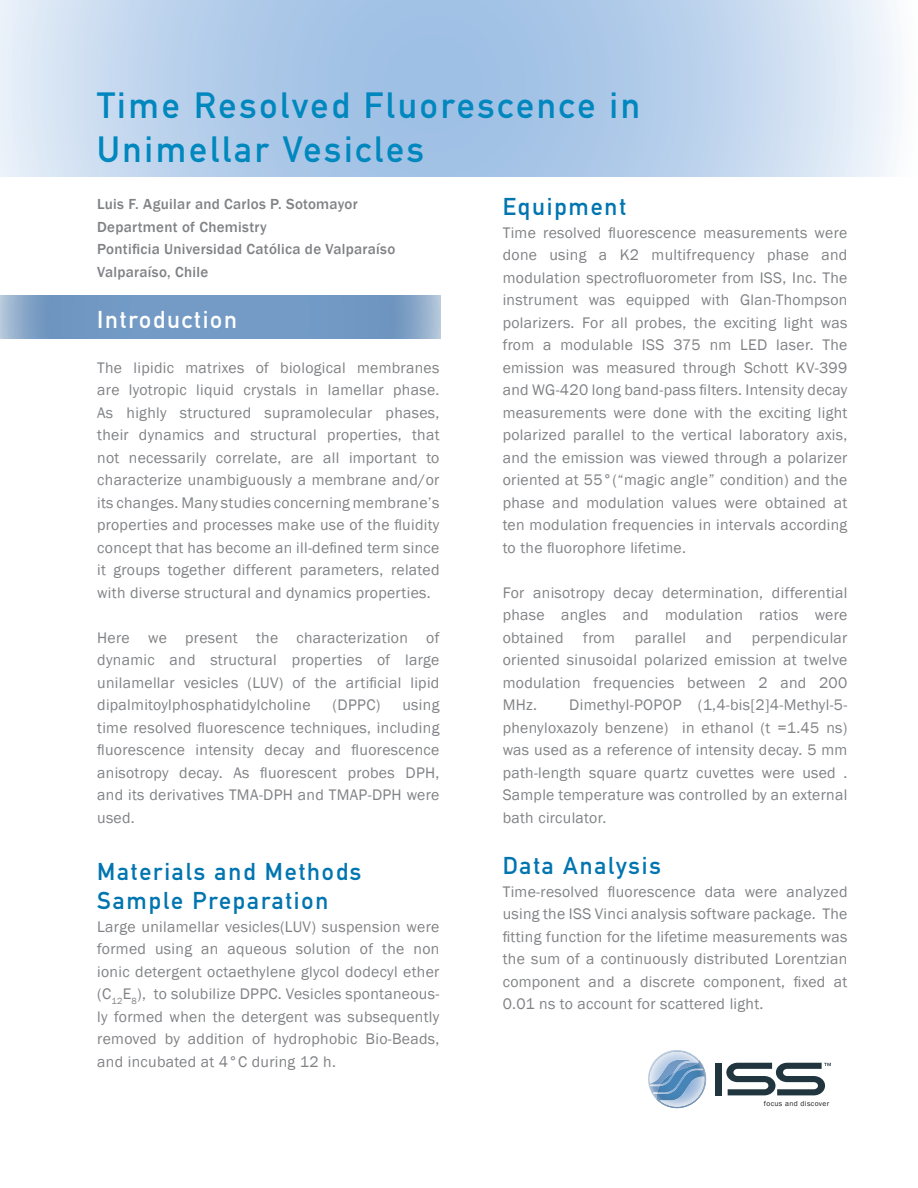
<style>
.page{position:relative;width:918px;height:1188px;background:#fff}
.page>*{position:absolute;margin:0;border:0;box-sizing:border-box;transform-origin:0 0}
.t1{font:36px "DIN Mittelschrift Std";letter-spacing:.075em;color:#0087bd}
.t2{font:24px "DIN Mittelschrift Std";letter-spacing:.075em;color:#0075b0}
.t3{font:24px "DIN Mittelschrift Std";letter-spacing:.075em;color:#fff}
.t4{font:15.75px/22.5px "Franklin Gothic";letter-spacing:.02em;color:#808285;text-align:justify}
.t5{font:500 15px "Franklin Gothic";letter-spacing:.02em;color:#808285}
.t6{font:7.5px "Franklin Gothic";letter-spacing:.05em;color:#231f20}
</style>
<div class="page">
<svg style="left:0;top:296px;width:441px;height:43px;background:#779dc5"></svg>
<svg style="left:0;top:0;width:896px;height:177px;background:#bad1ec"></svg>
<div style="left:715px;top:1063px;width:7px;height:32px;background:#21353f"></div>
<svg style="left:648px;top:1050px;width:58px;height:58px"></svg>
<svg style="left:726px;top:1063px;width:105px;height:32px"></svg>
<p class="t1" style="left:97px;top:85px;width:545px">Time Resolved Fluorescence in</p>
<p class="t1" style="left:97px;top:128px;width:328px">Unimellar Vesicles</p>
<p class="t5" style="left:97px;top:195px;width:262px">Luis F. Aguilar and Carlos P. Sotomayor</p>
<p class="t5" style="left:97px;top:217px;width:171px">Department of Chemistry</p>
<p class="t5" style="left:97px;top:240px;width:300px">Pontificia Universidad Católica de Valparaíso</p>
<p class="t5" style="left:97px;top:262px;width:113px">Valparaíso, Chile</p>
<p class="t3" style="left:97px;top:305px;width:141px">Introduction</p>
<p class="t4" style="left:97px;top:357px;width:344px">The lipidic matrixes of biological membranes are lyotropic liquid crystals in lamellar phase.<br>As highly structured supramolecular phases, their dynamics and structural properties, that not necessarily correlate, are all important to characterize unambiguously a membrane and/or its changes. Many studies concerning membrane’s properties and processes make use of the fluidity concept that has become an ill-defined term since it groups together different parameters, related with diverse structural and dynamics properties.</p>
<p class="t4" style="left:97px;top:627px;width:344px">Here we present the characterization of dynamic and structural properties of large unilamellar vesicles (LUV) of the artificial lipid dipalmitoylphosphatidylcholine</p>
<p class="t2" style="left:503px;top:193px;width:125px">Equipment</p>
<p class="t4" style="left:503px;top:222px;width:346px">Time resolved fluorescence measurements were done using a K2 multifrequency phase and modulation spectrofluorometer from ISS, Inc. The instrument was equipped with Glan-Thompson polarizers. For all probes, the exciting light was from a modulable ISS 375 nm LED laser. The emission was measured through Schott KV-399 and WG-420 long band-pass filters. Intensity decay measurements were done with the exciting light polarized parallel to the vertical laboratory axis, and the emission was viewed through a polarizer oriented at 55°(“magic angle” condition) and the phase and modulation values were obtained at ten modulation frequencies in intervals according to the fluorophore lifetime.</p>
<p class="t4" style="left:503px;top:582px;width:346px">For anisotropy decay determination, differential phase angles and modulation ratios were obtained</p>
<p class="t4" style="left:583px;top:627px;width:33px">from</p>
<p class="t4" style="left:635px;top:627px;width:53px">parallel</p>
<p class="t4" style="left:706px;top:627px;width:27px">and</p>
<p class="t4" style="left:503px;top:627px;width:346px;text-indent:249px">perpendicular oriented sinusoidal polarized emission at twelve modulation frequencies between 2 and 200<br>MHz.</p>
<p class="t4" style="left:503px;top:694px;width:346px;text-indent:67px">Dimethyl-POPOP (1,4-bis[2]4-Methyl-5- phenyloxazoly benzene) in ethanol (t =1.45 ns) was used as a reference of intensity decay. 5 mm path-length square quartz cuvettes were used .<br>Sample temperature was controlled by an external bath circulator.</p>
<p class="t2" style="left:503px;top:852px;width:160px">Data Analysis</p>
<p class="t4" style="left:503px;top:880px;width:346px">Time-resolved fluorescence data were analyzed using the ISS Vinci analysis software package. The fitting function for the lifetime measurements was the sum of a continuously distributed Lorentzian component and a discrete component, fixed at 0.01 ns to account for scattered light.</p>
<p class="t4" style="left:333px;top:694px;width:49px">(DPPC)</p>
<p class="t4" style="left:97px;top:694px;width:344px;text-indent:305px">using time resolved fluorescence techniques, including fluorescence intensity decay and fluorescence anisotropy decay. As fluorescent probes DPH, and its derivatives TMA-DPH and TMAP-DPH were used.</p>
<p class="t2" style="left:97px;top:858px;width:266px">Materials and Methods</p>
<p class="t2" style="left:97px;top:887px;width:233px">Sample Preparation</p>
<p class="t4" style="left:97px;top:916px;width:344px">Large unilamellar vesicles(LUV) suspension were formed using an aqueous solution of the non ionic detergent octaethylene glycol dodecyl ether (C<sub>12</sub>E<sub>8</sub>), to solubilize DPPC. Vesicles spontaneous&shy;ly formed when the detergent was subsequently removed by addition of hydrophobic Bio-Beads, and incubated at 4°C during 12 h.</p>
<p class="t6" style="left:764px;top:1099px;width:67px">focus and discover</p>
</div>
